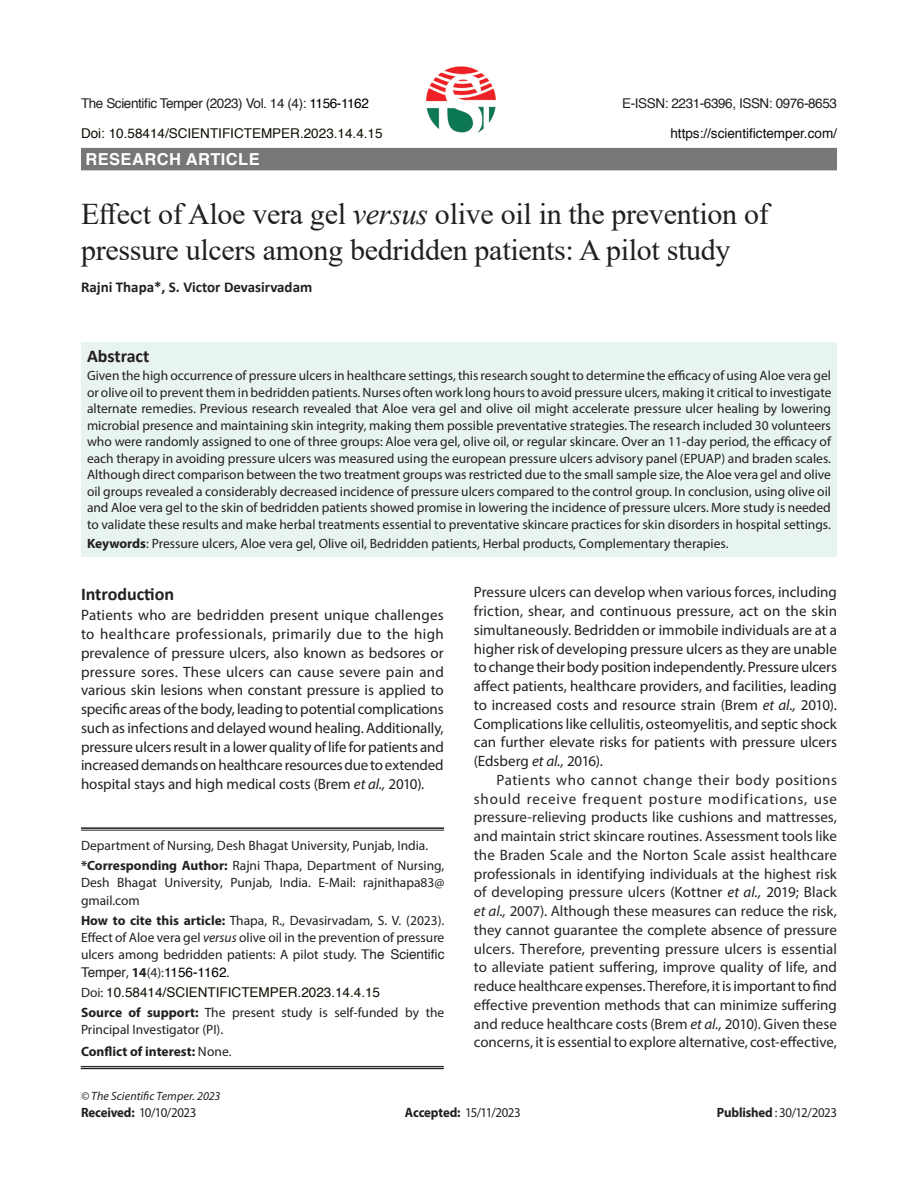
<style>
.page{position:relative;width:918px;height:1188px;background:#fff}
.page>*{position:absolute;margin:0;border:0;box-sizing:border-box;transform-origin:0 0}
.article_head{font:30px/36px "Times New Roman";letter-spacing:-.01em;color:#231f20}
.Sub-Head-1{font:700 18px "Calibri";color:#231f20}
.Subject{font:700 16.5px "Helvetica";letter-spacing:.025em;color:#fff}
.Body_flush{font:15px/18.8px "Myriad Pro";letter-spacing:-.005em;color:#231f20;text-align:justify}
.text{font:15px/18.8px "Myriad Pro";letter-spacing:-.005em;color:#252525;text-align:justify}
.author{font:700 15px "Calibri";color:#231f20}
.Abstract{font:13.5px/16.5px "Myriad Pro";color:#231f20;text-align:justify}
.affiliation{font:13.5px/17.2px "Myriad Pro";color:#231f20;text-align:justify}
.Running_Head{font:13.5px "Helvetica";letter-spacing:-.03em;color:#231f20}
.ref{font:13.5px "Myriad Pro";letter-spacing:-.04em;color:#231f20;scale:.95 1}
.affiliation-2{font:13.5px "Helvetica";color:#100e02}
.Running_Head-2{font:13.5px "Helvetica";color:#100e02}
.Running_Head-3{font:13.5px "Helvetica";color:#0a0b0a}
.affiliation-3{font:700 13.5px "Myriad Pro";color:#231f20}
.Bottom_1st_page{font:italic 12px "Myriad Pro";letter-spacing:.005em;color:#231f20}
.s1{color:#000}
.s2{font-style:italic}
.s3{font-weight:700}
.s4{font-family:"Helvetica"}
.s5{font-family:"Helvetica";color:#000}
.s6{font-family:"Myriad Pro";color:#231f20}
.s7{font-weight:400}
.s8{color:#231f20}
.s9{font-style:italic;color:#231f20}
</style>
<div class="page">
<div style="left:81px;top:342px;width:756px;height:214px;background:#e8f4f2"></div>
<div style="left:81px;top:148px;width:756px;height:22px;background:#777"></div>
<hr style="left:81px;top:827px;width:363px;height:2px;background:#231f20">
<hr style="left:81px;top:830px;width:363px;height:1px;background:#231f20">
<hr style="left:81px;top:1066px;width:363px;height:1px;background:#231f20">
<hr style="left:81px;top:1068px;width:363px;height:1px;background:#231f20">
<img style="left:426px;top:66px;width:70px;height:68px">
<p class="Running_Head" style="left:81px;top:92px;width:289px">The Scientific Temper (2023) Vol. 14 (4): <span class="s1">1156-1162</span></p>
<p class="Running_Head" style="left:622px;top:92px;width:216px">E-ISSN: 2231-6396, ISSN: 0976-8653</p>
<p class="Running_Head-2" style="left:81px;top:122px;width:303px">Doi: 10.58414/SCIENTIFICTEMPER.2023.14.4.15</p>
<p class="Running_Head-3" style="left:670px;top:122px;width:168px">https://scientifictemper.com/</p>
<p class="Subject" style="left:86px;top:146px;width:176px">RESEARCH ARTICLE</p>
<p class="article_head" style="left:81px;top:195px;width:689px">Effect of Aloe vera gel <span class="s2">versus</span> olive oil in the prevention of pressure ulcers among bedridden patients: A pilot study</p>
<p class="author" style="left:81px;top:276px;width:233px">Rajni Thapa*, S. Victor Devasirvadam</p>
<p class="Sub-Head-1" style="left:87px;top:343px;width:64px">Abstract</p>
<p class="Abstract" style="left:87px;top:367px;width:746px">Given the high occurrence of pressure ulcers in healthcare settings, this research sought to determine the efficacy of using Aloe vera gel or olive oil to prevent them in bedridden patients. Nurses often work long hours to avoid pressure ulcers, making it critical to investigate alternate remedies. Previous research revealed that Aloe vera gel and olive oil might accelerate pressure ulcer healing by lowering microbial presence and maintaining skin integrity, making them possible preventative strategies. The research included 30 volunteers who were randomly assigned to one of three groups: Aloe vera gel, olive oil, or regular skincare. Over an 11-day period, the efficacy of each therapy in avoiding pressure ulcers was measured using the european pressure ulcers advisory panel (EPUAP) and braden scales.<br>Although direct comparison between the two treatment groups was restricted due to the small sample size, the Aloe vera gel and olive oil groups revealed a considerably decreased incidence of pressure ulcers compared to the control group. In conclusion, using olive oil and Aloe vera gel to the skin of bedridden patients showed promise in lowering the incidence of pressure ulcers. More study is needed to validate these results and make herbal treatments essential to preventative skincare practices for skin disorders in hospital settings.</p>
<p class="Abstract" style="left:87px;top:535px;width:643px"><span class="s3">Keywords</span>: Pressure ulcers, Aloe vera gel, Olive oil, Bedridden patients, Herbal products, Complementary therapies.</p>
<p class="Sub-Head-1" style="left:81px;top:581px;width:95px">Introduction</p>
<p class="Body_flush" style="left:81px;top:606px;width:364px">Patients who are bedridden present unique challenges to healthcare professionals, primarily due to the high prevalence of pressure ulcers, also known as bedsores or pressure sores. These ulcers can cause severe pain and various skin lesions when constant pressure is applied to specific areas of the body, leading to potential complications such as infections and delayed wound healing. Additionally, pressure ulcers result in a lower quality of life for patients and increased demands on healthcare resources due to extended hospital stays and high medical costs (Brem <span class="s2">et al.,</span> 2010).</p>
<p class="affiliation" style="left:81px;top:836px;width:349px">Department of Nursing, Desh Bhagat University, Punjab, India.</p>
<p class="affiliation" style="left:81px;top:857px;width:365px"><span class="s3">*Corresponding Author:</span> Rajni Thapa, Department of Nursing, Desh Bhagat University, Punjab, India. E-Mail: rajnithapa83@ gmail.com</p>
<p class="affiliation" style="left:81px;top:911px;width:365px"><span class="s3">How to cite this article:</span> Thapa, R., Devasirvadam, S. V. (2023).<br>Effect of Aloe vera gel <span class="s2">versus</span> olive oil in the prevention of pressure ulcers among bedridden patients: A pilot study. <span class="s4">The Scientific Temper</span>, <span class="s3">14</span>(4):<span class="s5">1156-1162</span>.</p>
<p class="affiliation-2" style="left:81px;top:982px;width:301px"><span class="s6">Doi:</span> 10.58414/SCIENTIFICTEMPER.2023.14.4.15</p>
<p class="affiliation" style="left:81px;top:1004px;width:365px"><span class="s3">Source of support:</span> The present study is self-funded by the<br>Principal Investigator (PI).</p>
<p class="affiliation-3" style="left:81px;top:1043px;width:152px">Conflict of interest: <span class="s7">None.</span></p>
<p class="Body_flush" style="left:474px;top:583px;width:365px">Pressure ulcers can develop when various forces, including friction, shear, and continuous pressure, act on the skin simultaneously. Bedridden or immobile individuals are at a higher risk of developing pressure ulcers as they are unable to change their body position independently. Pressure ulcers affect patients, healthcare providers, and facilities, leading to increased costs and resource strain (Brem <span class="s2">et al.,</span> 2010).<br>Complications like cellulitis, osteomyelitis, and septic shock can further elevate risks for patients with pressure ulcers (Edsberg <span class="s2">et al.,</span> 2016).</p>
<p class="text" style="left:474px;top:770px;width:365px;text-indent:22px">Patients who cannot change their body positions should receive frequent posture modifications, use pressure-relieving products like cushions and mattresses, and maintain strict skincare routines. Assessment tools like the Braden Scale and the Norton Scale assist healthcare professionals in identifying individuals at the highest risk of developing pressure ulcers (<span class="s8">Kottner</span> <span class="s9">et al.,</span> <span class="s8">2019</span>; Black <span class="s2">et al.,</span> 2007). Although these measures can reduce the risk, they cannot guarantee the complete absence of pressure ulcers. Therefore, preventing pressure ulcers is essential to alleviate patient suffering, improve quality of life, and reduce healthcare expenses. Therefore, it is important to find effective prevention methods that can minimize suffering and reduce healthcare costs (Brem <span class="s2">et al.,</span> 2010). Given these concerns, it is essential to explore alternative, cost-effective,</p>
<p class="Bottom_1st_page" style="left:81px;top:1089px;width:141px">© The Scientific Temper. 2023</p>
<p class="ref" style="left:81px;top:1104px;width:123px"><span class="s3">Received:</span> 10/10/2023</p>
<p class="ref" style="left:405px;top:1104px;width:123px"><span class="s3">Accepted:</span> 15/11/2023</p>
<p class="ref" style="left:717px;top:1104px;width:128px"><span class="s3">Published</span> : 30/12/2023</p>
</div>
